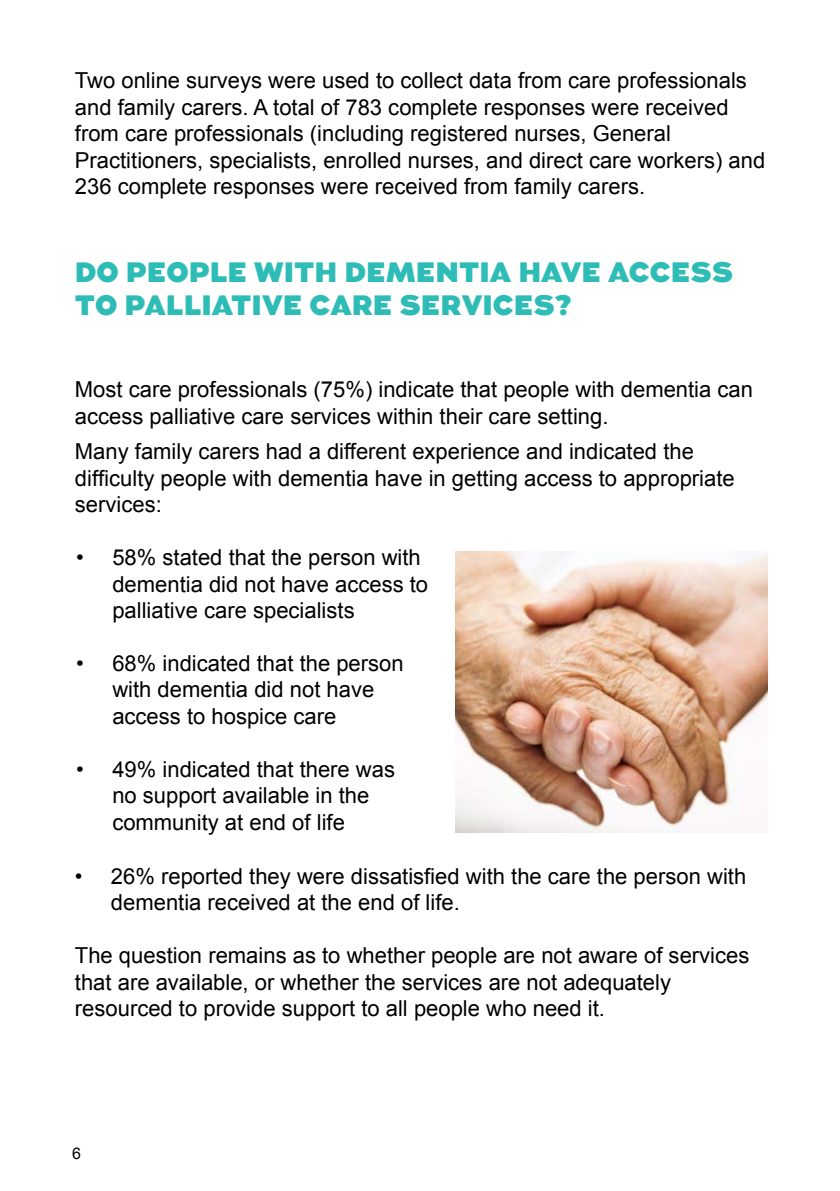
<style>
.page{position:relative;width:840px;height:1191px;background:#fff}
.page>*{position:absolute;margin:0;border:0;box-sizing:border-box;transform-origin:0 0}
.t1{font:900 28px/33.6px "Augustus";color:#2dbcb6}
.t2{font:22px/26.4px "Arial";color:#000}
.t3{font:16px "Arial";color:#000}
</style>
<div class="page">
<img style="left:455px;top:551px;width:312px;height:281px">
<p class="t2" style="left:75px;top:68px;width:691px">Two online surveys were used to collect data from care professionals and family carers. A total of 783 complete responses were received from care professionals (including registered nurses, General Practitioners, specialists, enrolled nurses, and direct care workers) and 236 complete responses were received from family carers.</p>
<p class="t1" style="left:75px;top:255px;width:659px">DO PEOPLE WITH DEMENTIA HAVE ACCESS<br>TO PALLIATIVE CARE SERVICES?</p>
<p class="t2" style="left:75px;top:376px;width:679px">Most care professionals (75%) indicate that people with dementia can access palliative care services within their care setting.</p>
<p class="t2" style="left:75px;top:438px;width:661px">Many family carers had a different experience and indicated the difficulty people with dementia have in getting access to appropriate services:</p>
<p class="t2" style="left:112px;top:545px;width:317px;text-indent:-36px">• 58% stated that the person with dementia did not have access to palliative care specialists</p>
<p class="t2" style="left:112px;top:650px;width:293px;text-indent:-36px">• 68% indicated that the person with dementia did not have access to hospice care</p>
<p class="t2" style="left:112px;top:756px;width:284px;text-indent:-36px">• 49% indicated that there was no support available in the community at end of life</p>
<p class="t2" style="left:111px;top:863px;width:636px;text-indent:-36px">• 26% reported they were dissatisfied with the care the person with dementia received at the end of life.</p>
<p class="t2" style="left:75px;top:942px;width:675px">The question remains as to whether people are not aware of services that are available, or whether the services are not adequately resourced to provide support to all people who need it.</p>
<p class="t3" style="left:72px;top:1142px;width:10px">6</p>
</div>
